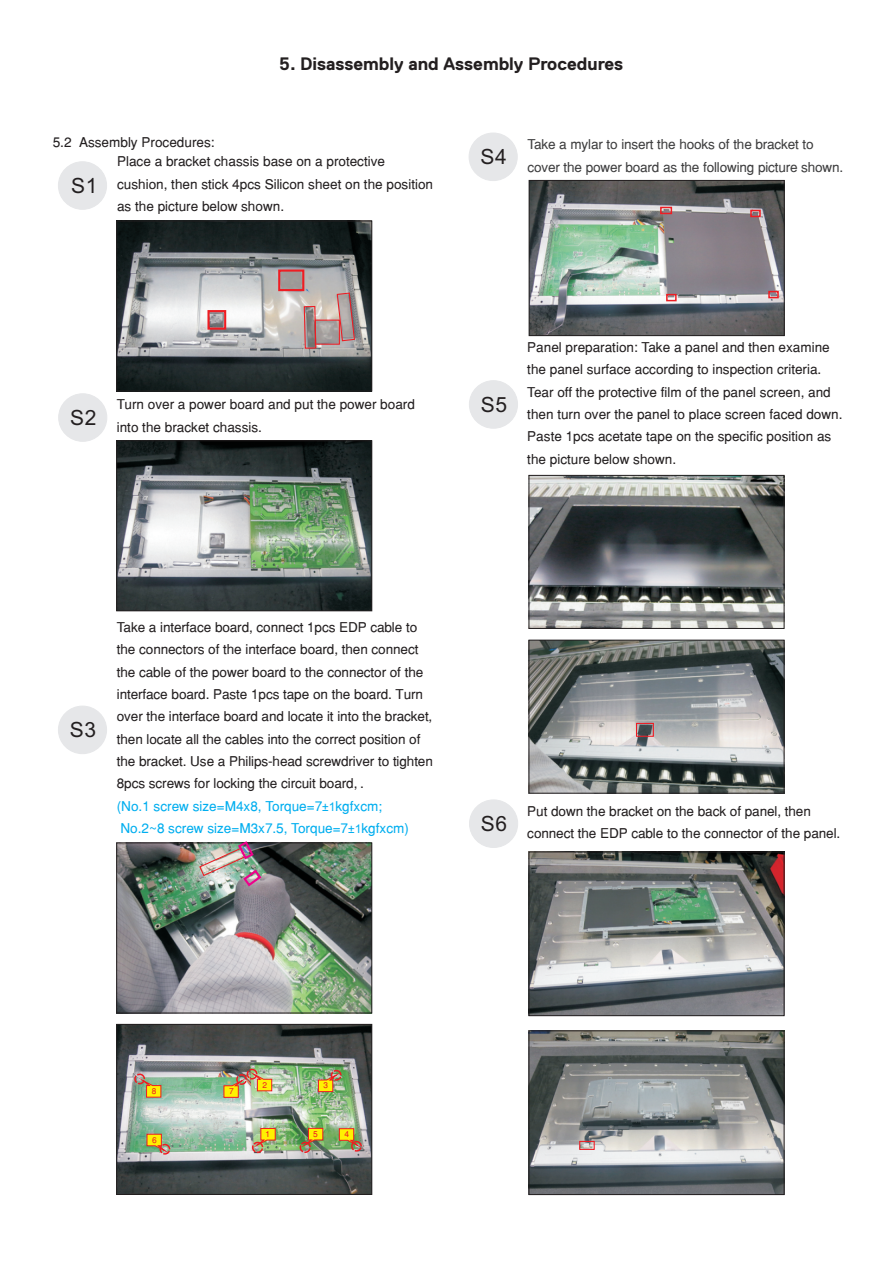
<style>
.page{position:relative;width:893px;height:1263px;background:#fff}
.page>*{position:absolute;margin:0;border:0;box-sizing:border-box;transform-origin:0 0}
.t1{font:21px "Arial";letter-spacing:.03em;color:#231f20}
.t2{font:700 18px "Dell Replica";color:#231f20}
.t3{font:13.5px/22.4px "Helvetica";color:#231f20}
.t4{font:13.5px/22.4px "Helvetica";letter-spacing:-.015em;color:#3e3e3f}
.t5{font:8.25px "Helvetica";color:#ee1d23}
.s1{color:#00aeef}
.s2{font-family:"Arial";font-size:12px;color:#00aeef}
</style>
<div class="page">
<div style="left:58px;top:394px;width:49px;height:47px;background:#e6e7e9;border:1px solid #e6e7e9;border-radius:50%"></div>
<img style="left:118px;top:223px;width:252px;height:166px">
<div style="left:116px;top:221px;width:256px;height:170px;border:1px solid #231f20"></div>
<div style="left:58px;top:162px;width:49px;height:47px;background:#e6e7e9;border:1px solid #e6e7e9;border-radius:50%"></div>
<div style="left:207px;top:310px;width:19px;height:20px;border:2px solid #ee1d23"></div>
<div style="left:469px;top:133px;width:48px;height:48px;background:#e6e7e9;border:1px solid #e6e7e9;border-radius:50%"></div>
<img style="left:118px;top:845px;width:252px;height:166px">
<div style="left:116px;top:843px;width:256px;height:170px;border:1px solid #231f20"></div>
<img style="left:118px;top:443px;width:252px;height:166px">
<div style="left:116px;top:441px;width:256px;height:170px;border:1px solid #231f20"></div>
<div style="left:58px;top:706px;width:49px;height:48px;background:#e6e7e9;border:1px solid #e6e7e9;border-radius:50%"></div>
<div style="left:469px;top:800px;width:49px;height:48px;background:#e6e7e9;border:1px solid #e6e7e9;border-radius:50%"></div>
<div style="left:469px;top:380px;width:49px;height:48px;background:#e6e7e9;border:1px solid #e6e7e9;border-radius:50%"></div>
<img style="left:531px;top:182px;width:251px;height:152px">
<div style="left:529px;top:180px;width:255px;height:156px;border:1px solid #231f20"></div>
<div style="left:660px;top:207px;width:12px;height:7px;border:1px solid #ee1d23"></div>
<div style="left:666px;top:294px;width:11px;height:7px;border:1px solid #ee1d23"></div>
<div style="left:750px;top:210px;width:11px;height:7px;border:1px solid #ee1d23"></div>
<img style="left:531px;top:477px;width:251px;height:150px">
<div style="left:529px;top:475px;width:255px;height:154px;border:1px solid #231f20"></div>
<div style="left:768px;top:291px;width:11px;height:7px;border:1px solid #ee1d23"></div>
<div style="left:278px;top:269px;width:26px;height:22px;border:2px solid #ee1d23"></div>
<img style="left:531px;top:642px;width:251px;height:149px">
<div style="left:529px;top:640px;width:255px;height:153px;border:1px solid #231f20"></div>
<div style="left:636px;top:723px;width:18px;height:14px;border:1px solid #ee1d23"></div>
<svg style="left:336px;top:292px;width:20px;height:50px"></svg>
<svg style="left:303px;top:305px;width:14px;height:44px"></svg>
<div style="left:315px;top:320px;width:25px;height:25px;border:1px solid #ee1d23"></div>
<img style="left:198px;top:841px;width:65px;height:47px">
<img style="left:118px;top:1026px;width:252px;height:167px">
<div style="left:116px;top:1024px;width:256px;height:171px;border:1px solid #231f20"></div>
<svg style="left:146px;top:1133px;width:26px;height:22px"></svg>
<svg style="left:318px;top:1071px;width:25px;height:21px"></svg>
<svg style="left:250px;top:1128px;width:26px;height:21px"></svg>
<div style="left:252px;top:1142px;width:11px;height:11px;border:1px dashed #ee1d23;border-radius:50%"></div>
<svg style="left:136px;top:1076px;width:26px;height:22px"></svg>
<div style="left:134px;top:1073px;width:11px;height:11px;border:1px dashed #ee1d23;border-radius:50%"></div>
<svg style="left:223px;top:1070px;width:49px;height:28px"></svg>
<div style="left:331px;top:1070px;width:11px;height:11px;border:1px dashed #ee1d23;border-radius:50%"></div>
<div style="left:236px;top:1074px;width:11px;height:11px;border:1px dashed #ee1d23;border-radius:50%"></div>
<div style="left:160px;top:1144px;width:10px;height:11px;border:1px dashed #ee1d23;border-radius:50%"></div>
<div style="left:351px;top:1141px;width:11px;height:11px;border:1px dashed #ee1d23;border-radius:50%"></div>
<svg style="left:339px;top:1128px;width:25px;height:22px"></svg>
<div style="left:247px;top:1069px;width:10px;height:10px;border:1px dashed #ee1d23;border-radius:50%"></div>
<svg style="left:298px;top:1128px;width:26px;height:21px"></svg>
<div style="left:300px;top:1142px;width:11px;height:11px;border:1px dashed #ee1d23;border-radius:50%"></div>
<img style="left:531px;top:854px;width:251px;height:160px">
<div style="left:529px;top:852px;width:255px;height:164px;border:1px solid #231f20"></div>
<img style="left:531px;top:1033px;width:251px;height:160px">
<div style="left:529px;top:1031px;width:255px;height:164px;border:1px solid #231f20"></div>
<div style="left:579px;top:1141px;width:16px;height:9px;border:1px solid #ee1d23"></div>
<h2 class="t2" style="left:279px;top:56px;width:345px">5. Disassembly and Assembly Procedures</h2>
<p class="t3" style="left:53px;top:133px;width:163px">5.2 Assembly Procedures:</p>
<h1 class="t1" style="left:71px;top:178px;width:28px">S1</h1>
<p class="t3" style="left:117px;top:152px;width:318px">Place a bracket chassis base on a protective cushion, then stick 4pcs Silicon sheet on the position as the picture below shown.</p>
<h1 class="t1" style="left:480px;top:149px;width:28px">S4</h1>
<p class="t4" style="left:527px;top:134px;width:317px">Take a mylar to insert the hooks of the bracket to cover the power board as the following picture shown.</p>
<h1 class="t1" style="left:70px;top:410px;width:28px">S2</h1>
<p class="t3" style="left:117px;top:395px;width:300px">Turn over a power board and put the power board into the bracket chassis.</p>
<h1 class="t1" style="left:481px;top:397px;width:28px">S5</h1>
<p class="t3" style="left:527px;top:337px;width:317px">Panel preparation: Take a panel and then examine the panel surface according to inspection criteria.<br>Tear off the protective film of the panel screen, and then turn over the panel to place screen faced down.<br>Paste 1pcs acetate tape on the specific position as the picture below shown.</p>
<h1 class="t1" style="left:70px;top:722px;width:28px">S3</h1>
<p class="t3" style="left:117px;top:617px;width:318px">Take a interface board, connect 1pcs EDP cable to the connectors of the interface board, then connect the cable of the power board to the connector of the interface board. Paste 1pcs tape on the board. Turn over the interface board and locate it into the bracket, then locate all the cables into the correct position of the bracket. Use a Philips-head screwdriver to tighten 8pcs screws for locking the circuit board, .<br><span class="s1">(No.1 screw size=M4x8, Torque=7</span><span class="s2">±1</span><span class="s1">kgfxcm;<br>No.2~8 screw size=M3x7.5, Torque=7</span><span class="s2">±1</span><span class="s1">kgfxcm)</span></p>
<h1 class="t1" style="left:481px;top:816px;width:28px">S6</h1>
<p class="t3" style="left:527px;top:801px;width:314px">Put down the bracket on the back of panel, then connect the EDP cable to the connector of the panel.</p>
<p class="t5" style="left:152px;top:1088px;width:6px">8</p>
<p class="t5" style="left:229px;top:1088px;width:6px">7</p>
<p class="t5" style="left:152px;top:1137px;width:6px">6</p>
<p class="t5" style="left:262px;top:1082px;width:6px">2</p>
<p class="t5" style="left:266px;top:1131px;width:6px">1</p>
<p class="t5" style="left:324px;top:1082px;width:6px">3</p>
<p class="t5" style="left:313px;top:1131px;width:6px">5</p>
<p class="t5" style="left:344px;top:1131px;width:6px">4</p>
</div>
